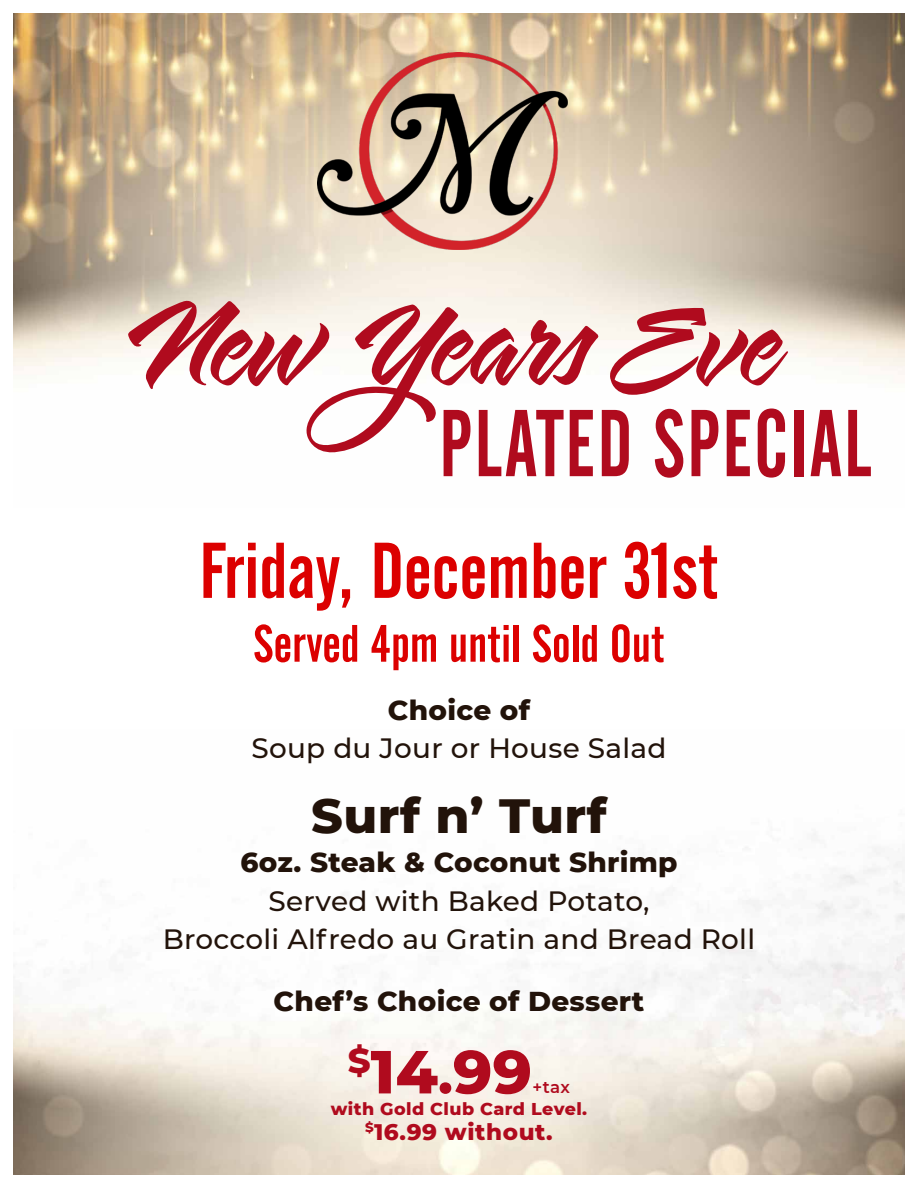
<style>
.page{position:relative;width:918px;height:1188px;background:#fff}
.page>*{position:absolute;margin:0;border:0;box-sizing:border-box;transform-origin:0 0}
.t1{font:147.3px "Sarah Script";letter-spacing:-.025em;color:#b00b1e}
.t2{font:93.9px "Alternate Gothic No 2 BT";letter-spacing:.025em;color:#b00b1e;scale:.87 1}
.t3{font:78.15px "Alternate Gothic No 2 BT";color:#dc0000}
.t4{font:800 60.6px "Montserrat";color:#b00b1e}
.t5{font:52.05px "Alternate Gothic No 2 BT";color:#dc0000}
.t6{font:800 49.05px "Montserrat";letter-spacing:.01em;color:#22130a}
.t7{font:500 27.9px "Montserrat";letter-spacing:.01em;color:#22130a}
.t8{font:800 27.9px "Montserrat";letter-spacing:.01em;color:#22130a}
.t9{font:800 22.95px "Montserrat";letter-spacing:.025em;color:#b00b1e}
.t10{font:800 17.55px "Montserrat";letter-spacing:.025em;color:#b00b1e}
.t11{font:600 16.65px "Montserrat";color:#b00b1e}
.s1{font-size:51.3px}
</style>
<div class="page">
<img style="left:14px;top:14px;width:890px;height:361px">
<img style="left:14px;top:833px;width:890px;height:342px">
<img style="left:318px;top:53px;width:249px;height:197px">
<p class="t1" style="left:131px;top:263px;width:658px">New Years Eve</p>
<p class="t2" style="left:439px;top:391px;width:498px">PLATED SPECIAL</p>
<p class="t3" style="left:199px;top:527px;width:521px">Friday, December 31st</p>
<p class="t5" style="left:253px;top:615px;width:413px">Served 4pm until Sold Out</p>
<p class="t8" style="left:388px;top:689px;width:144px">Choice of</p>
<p class="t7" style="left:252px;top:729px;width:416px">Soup du Jour or House Salad</p>
<p class="t6" style="left:311px;top:780px;width:297px">Surf n’ Turf</p>
<p class="t8" style="left:240px;top:842px;width:439px">6oz. Steak &amp; Coconut Shrimp</p>
<p class="t7" style="left:268px;top:881px;width:383px">Served with Baked Potato,</p>
<p class="t7" style="left:163px;top:920px;width:594px">Broccoli Alfredo au Gratin and Bread Roll</p>
<p class="t8" style="left:274px;top:980px;width:372px">Chef’s Choice of Dessert</p>
<p class="t4" style="left:348px;top:1028px;width:186px"><sup>$</sup>14<span class="s1">.</span>99</p>
<p class="t11" style="left:532px;top:1076px;width:39px">+tax</p>
<p class="t10" style="left:331px;top:1096px;width:258px">with Gold Club Card Level.</p>
<p class="t9" style="left:365px;top:1115px;width:189px"><sup>$</sup>16.99 without.</p>
</div>
